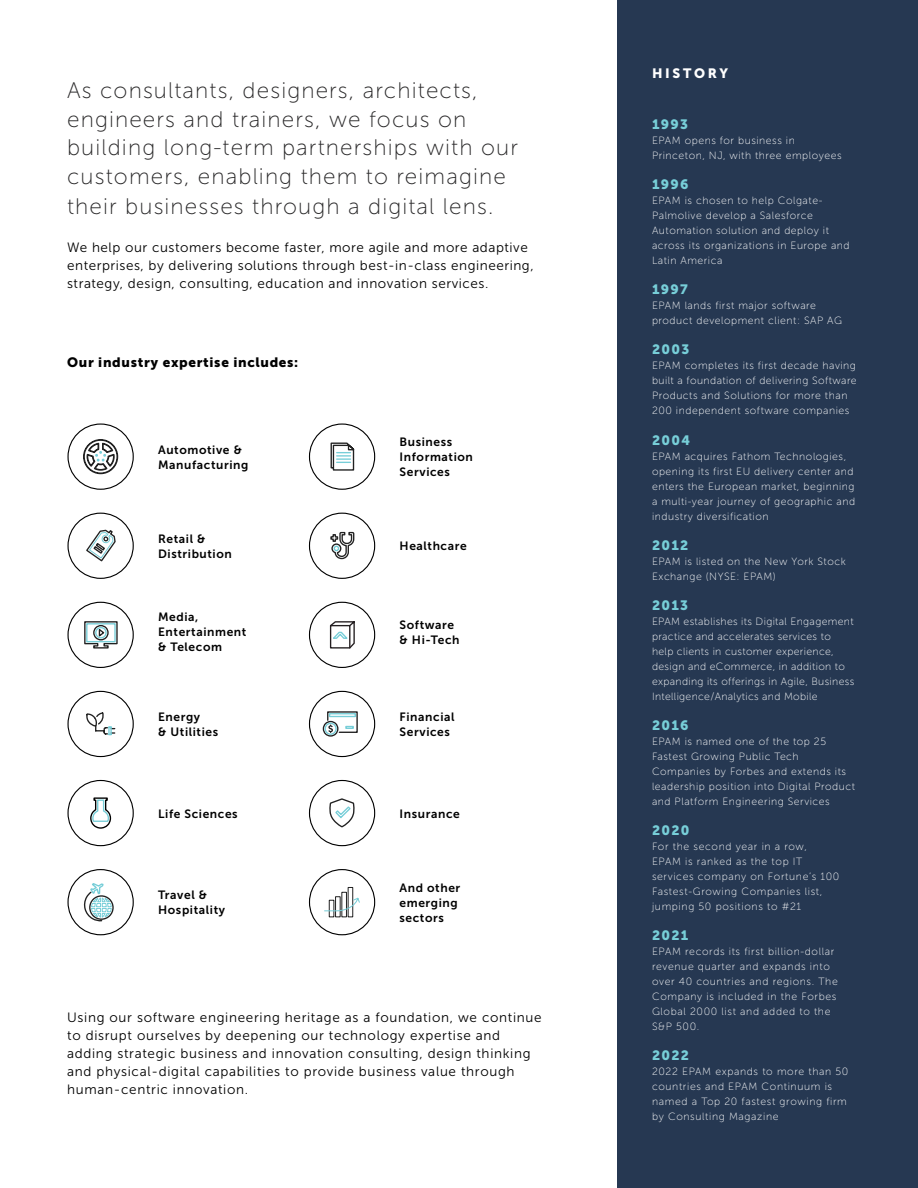
<style>
.page{position:relative;width:918px;height:1188px;background:#fff}
.page>*{position:absolute;margin:0;border:0;box-sizing:border-box;transform-origin:0 0}
.t1{font:22.5px/29px "Museo Sans 100";letter-spacing:.05em;color:#292829}
.t2{font:13.5px/18px "Museo Sans 300";letter-spacing:.05em;color:#000}
.t3{font:13.5px "Museo Sans 900";letter-spacing:.1em;color:#77ced8}
.t4{font:13.5px "Museo Sans 900";letter-spacing:.05em;color:#000}
.t5{font:13.5px "Museo Sans 900";letter-spacing:.2em;color:#fff}
.t6{font:12px/15px "Museo Sans 700";letter-spacing:.05em;color:#000}
.t7{font:10.5px/15px "Museo Sans 100";letter-spacing:.05em;color:#fff}
.t8{font:10.5px/15px "Museo Sans 100";letter-spacing:.03em;color:#fff}
</style>
<div class="page">
<div style="left:67px;top:423px;width:67px;height:67px;border:1px solid #000;border-radius:50%"></div>
<svg style="left:83px;top:439px;width:36px;height:36px"></svg>
<div style="left:67px;top:513px;width:67px;height:66px;border:1px solid #000;border-radius:50%"></div>
<svg style="left:86px;top:529px;width:30px;height:33px"></svg>
<div style="left:67px;top:602px;width:67px;height:66px;border:1px solid #000;border-radius:50%"></div>
<svg style="left:84px;top:621px;width:34px;height:28px"></svg>
<div style="left:67px;top:869px;width:67px;height:66px;border:1px solid #000;border-radius:50%"></div>
<svg style="left:83px;top:883px;width:31px;height:39px"></svg>
<div style="left:67px;top:780px;width:67px;height:66px;border:1px solid #000;border-radius:50%"></div>
<svg style="left:90px;top:797px;width:22px;height:32px"></svg>
<div style="left:67px;top:691px;width:67px;height:66px;border:1px solid #000;border-radius:50%"></div>
<svg style="left:86px;top:712px;width:30px;height:23px"></svg>
<div style="left:309px;top:423px;width:66px;height:67px;border:1px solid #000;border-radius:50%"></div>
<svg style="left:330px;top:442px;width:25px;height:29px"></svg>
<div style="left:309px;top:602px;width:66px;height:66px;border:1px solid #000;border-radius:50%"></div>
<svg style="left:329px;top:621px;width:26px;height:28px"></svg>
<div style="left:309px;top:513px;width:66px;height:66px;border:1px solid #000;border-radius:50%"></div>
<svg style="left:330px;top:531px;width:25px;height:29px"></svg>
<div style="left:309px;top:691px;width:66px;height:66px;border:1px solid #000;border-radius:50%"></div>
<svg style="left:322px;top:711px;width:36px;height:26px"></svg>
<div style="left:309px;top:780px;width:66px;height:66px;border:1px solid #000;border-radius:50%"></div>
<svg style="left:329px;top:798px;width:26px;height:30px"></svg>
<div style="left:309px;top:869px;width:66px;height:66px;border:1px solid #000;border-radius:50%"></div>
<svg style="left:324px;top:887px;width:36px;height:31px"></svg>
<div style="left:618px;top:0;width:300px;height:1188px;background:#263852"></div>
<h1 class="t1" style="left:67px;top:76px;width:452px">As consultants, designers, architects, engineers and trainers, we focus on building long-term partnerships with our customers, enabling them to reimagine their businesses through a digital lens.</h1>
<p class="t2" style="left:67px;top:239px;width:468px">We help our customers become faster, more agile and more adaptive enterprises, by delivering solutions through best-in-class engineering, strategy, design, consulting, education and innovation services.</p>
<p class="t4" style="left:67px;top:354px;width:233px">Our industry expertise includes:</p>
<p class="t6" style="left:158px;top:442px;width:92px">Automotive &amp;<br>Manufacturing</p>
<p class="t6" style="left:158px;top:531px;width:75px">Retail &amp;<br>Distribution</p>
<p class="t6" style="left:158px;top:610px;width:90px">Media,<br>Entertainment &amp; Telecom</p>
<p class="t6" style="left:158px;top:709px;width:62px">Energy<br>&amp; Utilities</p>
<p class="t6" style="left:158px;top:806px;width:81px">Life Sciences</p>
<p class="t6" style="left:158px;top:888px;width:68px">Travel &amp;<br>Hospitality</p>
<p class="t6" style="left:400px;top:434px;width:75px">Business<br>Information<br>Services</p>
<p class="t6" style="left:400px;top:539px;width:69px">Healthcare</p>
<p class="t6" style="left:400px;top:617px;width:61px">Software &amp; Hi-Tech</p>
<p class="t6" style="left:400px;top:709px;width:57px">Financial<br>Services</p>
<p class="t6" style="left:400px;top:806px;width:62px">Insurance</p>
<p class="t6" style="left:400px;top:880px;width:62px">And other emerging sectors</p>
<p class="t2" style="left:67px;top:1009px;width:476px">Using our software engineering heritage as a foundation, we continue to disrupt ourselves by deepening our technology expertise and adding strategic business and innovation consulting, design thinking and physical-digital capabilities to provide business value through human-centric innovation.</p>
<p class="t5" style="left:652px;top:66px;width:78px">HISTORY</p>
<p class="t3" style="left:652px;top:117px;width:38px">1993</p>
<p class="t7" style="left:652px;top:133px;width:191px">EPAM opens for business in<br>Princeton, NJ, with three employees</p>
<p class="t3" style="left:652px;top:177px;width:38px">1996</p>
<p class="t7" style="left:652px;top:193px;width:199px">EPAM is chosen to help Colgate-<br>Palmolive develop a Salesforce<br>Automation solution and deploy it across its organizations in Europe and<br>Latin America</p>
<p class="t3" style="left:652px;top:282px;width:37px">1997</p>
<p class="t7" style="left:652px;top:298px;width:192px">EPAM lands first major software product development client: SAP AG</p>
<p class="t3" style="left:652px;top:342px;width:39px">2003</p>
<p class="t7" style="left:652px;top:358px;width:206px">EPAM completes its first decade having built a foundation of delivering Software Products and Solutions for more than 200 independent software companies</p>
<p class="t3" style="left:652px;top:432px;width:40px">2004</p>
<p class="t7" style="left:652px;top:449px;width:205px">EPAM acquires Fathom Technologies, opening its first EU delivery center and enters the European market, beginning a multi-year journey of geographic and industry diversification</p>
<p class="t3" style="left:652px;top:537px;width:38px">2012</p>
<p class="t7" style="left:652px;top:554px;width:195px">EPAM is listed on the New York Stock<br>Exchange (NYSE: EPAM)</p>
<p class="t3" style="left:652px;top:597px;width:38px">2013</p>
<p class="t8" style="left:652px;top:614px;width:204px">EPAM establishes its Digital Engagement practice and accelerates services to help clients in customer experience, design and eCommerce, in addition to expanding its offerings in Agile, Business Intelligence/Analytics and Mobile</p>
<p class="t3" style="left:652px;top:718px;width:38px">2016</p>
<p class="t7" style="left:652px;top:734px;width:205px">EPAM is named one of the top 25<br>Fastest Growing Public Tech Companies by Forbes and extends its leadership position into Digital Product and Platform Engineering Services</p>
<p class="t3" style="left:652px;top:823px;width:39px">2020</p>
<p class="t7" style="left:652px;top:839px;width:189px">For the second year in a row,<br>EPAM is ranked as the top IT services company on Fortune’s 100<br>Fastest-Growing Companies list, jumping 50 positions to #21</p>
<p class="t3" style="left:652px;top:928px;width:38px">2021</p>
<p class="t7" style="left:652px;top:944px;width:187px">EPAM records its first billion-dollar revenue quarter and expands into over 40 countries and regions. The<br>Company is included in the Forbes<br>Global 2000 list and added to the<br>S&amp;P 500.</p>
<p class="t3" style="left:652px;top:1048px;width:39px">2022</p>
<p class="t7" style="left:652px;top:1064px;width:198px">2022 EPAM expands to more than 50 countries and EPAM Continuum is named a Top 20 fastest growing firm by Consulting Magazine</p>
</div>
